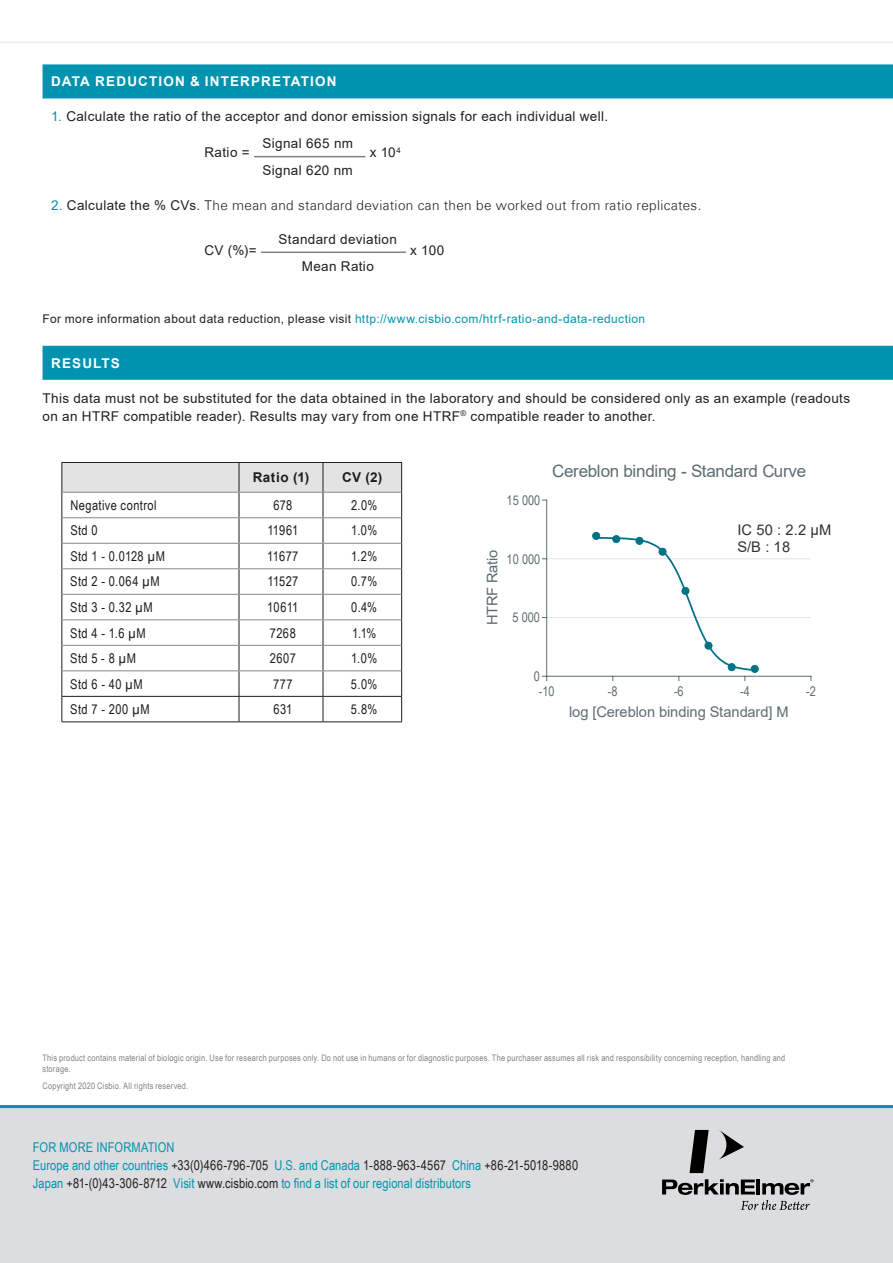
<style>
.page{position:relative;width:893px;height:1263px;background:#fff}
.page>*{position:absolute;margin:0;border:0;box-sizing:border-box;transform-origin:0 0}
.t1{font:17.1px "Arial";letter-spacing:-.02em;color:#5d6d71}
.t2{font:14.7px "Arial";letter-spacing:-.005em;color:#5d6d71}
.t3{font:14.7px/17px "Arial";letter-spacing:.015em;color:#323232}
.paragraphe{font:13.5px/18px "Arial";letter-spacing:.025em;color:#231f20}
.t4{font:13.5px/18px "Arial Narrow";letter-spacing:.005em;color:#0093b0}
.t5{font:13.5px "Arial Narrow";letter-spacing:.03em;color:#1d1d1b}
.paragraphe_bulets_nu{font:300 13.5px "Univers Com 45";letter-spacing:.025em;color:#231f20}
.paragraphe_bulets_nu-2{font:13.5px "Arial";letter-spacing:.025em;color:#231f20}
.t6{font:700 13.5px "Arial";letter-spacing:.085em;color:#fff}
.t7{font:700 13.5px "Arial";letter-spacing:.035em;color:#1d1d1b}
.t8{font:13.35px "Arial Narrow";color:#5d6d71}
.notes{font:12px "Arial";letter-spacing:.035em;color:#0093b0}
.t9{font:9px/10.5px "Arial Narrow";letter-spacing:.025em;color:#808285}
.s1{color:#0093b0}
.s2{font-family:"Arial";font-weight:400;color:#0093b0}
.s3{font-family:"Arial";font-weight:400}
.s4{color:#231f20}
</style>
<div class="page">
<svg style="left:0;top:42px;width:893px;height:1px"></svg>
<div style="left:0;top:1105px;width:893px;height:158px;background:#dcdddf"></div>
<svg style="left:719px;top:1130px;width:25px;height:29px"></svg>
<svg style="left:689px;top:1130px;width:20px;height:43px"></svg>
<svg style="left:662px;top:1179px;width:151px;height:31px;background:#a1a1a3"></svg>
<div style="left:43px;top:64px;width:850px;height:34px;background:#0093b0"></div>
<div style="left:43px;top:346px;width:850px;height:34px;background:#0093b0"></div>
<hr style="left:254px;top:156px;width:111px;height:1px;background:#808285">
<hr style="left:261px;top:251px;width:145px;height:2px;background:#808285">
<svg style="left:61px;top:462px;width:341px;height:259px"></svg>
<hr style="left:61px;top:721px;width:178px;height:1px;background:#1d1d1b">
<hr style="left:239px;top:721px;width:84px;height:1px;background:#1d1d1b">
<hr style="left:323px;top:721px;width:79px;height:1px;background:#1d1d1b">
<hr style="left:62px;top:492px;width:177px;height:1px;background:#878787">
<hr style="left:239px;top:492px;width:84px;height:1px;background:#878787">
<hr style="left:323px;top:492px;width:78px;height:1px;background:#878787">
<hr style="left:62px;top:517px;width:177px;height:1px;background:#878787">
<hr style="left:239px;top:517px;width:84px;height:1px;background:#878787">
<hr style="left:323px;top:517px;width:78px;height:1px;background:#878787">
<hr style="left:62px;top:543px;width:177px;height:1px;background:#878787">
<hr style="left:239px;top:543px;width:84px;height:1px;background:#878787">
<hr style="left:323px;top:543px;width:78px;height:1px;background:#878787">
<hr style="left:62px;top:568px;width:177px;height:1px;background:#878787">
<hr style="left:239px;top:568px;width:84px;height:1px;background:#878787">
<hr style="left:323px;top:568px;width:78px;height:1px;background:#878787">
<hr style="left:62px;top:594px;width:177px;height:1px;background:#878787">
<hr style="left:239px;top:594px;width:84px;height:1px;background:#878787">
<hr style="left:323px;top:594px;width:78px;height:1px;background:#878787">
<hr style="left:62px;top:619px;width:177px;height:1px;background:#878787">
<hr style="left:239px;top:619px;width:84px;height:1px;background:#878787">
<hr style="left:323px;top:619px;width:78px;height:1px;background:#878787">
<hr style="left:62px;top:645px;width:177px;height:1px;background:#878787">
<hr style="left:239px;top:645px;width:84px;height:1px;background:#878787">
<hr style="left:323px;top:645px;width:78px;height:1px;background:#878787">
<hr style="left:62px;top:670px;width:177px;height:1px;background:#878787">
<hr style="left:239px;top:670px;width:84px;height:1px;background:#878787">
<hr style="left:323px;top:670px;width:78px;height:1px;background:#878787">
<hr style="left:547px;top:617px;width:264px;height:1px;background:#e5e5e5">
<hr style="left:547px;top:558px;width:264px;height:1px;background:#e5e5e5">
<hr style="left:546px;top:676px;width:265px;height:1px;background:#5d6d71">
<hr style="left:546px;top:500px;width:1px;height:177px;background:#5d6d71">
<svg style="left:594px;top:536px;width:163px;height:145px"></svg>
<div style="left:593px;top:532px;width:7px;height:7px;background:#007286;border:1px solid #007286;border-radius:50%"></div>
<div style="left:613px;top:535px;width:7px;height:8px;background:#007286;border:1px solid #007286;border-radius:50%"></div>
<div style="left:636px;top:537px;width:7px;height:7px;background:#007286;border:1px solid #007286;border-radius:50%"></div>
<div style="left:659px;top:548px;width:7px;height:7px;background:#007286;border:1px solid #007286;border-radius:50%"></div>
<div style="left:682px;top:587px;width:7px;height:7px;background:#007286;border:1px solid #007286;border-radius:50%"></div>
<div style="left:705px;top:642px;width:7px;height:7px;background:#007286;border:1px solid #007286;border-radius:50%"></div>
<div style="left:728px;top:663px;width:7px;height:8px;background:#007286;border:1px solid #007286;border-radius:50%"></div>
<div style="left:751px;top:665px;width:7px;height:7px;background:#007286;border:1px solid #007286;border-radius:50%"></div>
<h4 class="t6" style="left:51px;top:72px;width:287px">DATA REDUCTION &amp; INTERPRETATION</h4>
<p class="paragraphe_bulets_nu-2" style="left:51px;top:107px;width:559px"><span class="s1">1.</span> Calculate the ratio of the acceptor and donor emission signals for each individual well.</p>
<p class="paragraphe" style="left:205px;top:144px;width:47px">Ratio =</p>
<p class="paragraphe" style="left:262px;top:134px;width:92px">Signal 665 nm</p>
<p class="paragraphe" style="left:262px;top:161px;width:92px">Signal 620 nm</p>
<p class="paragraphe" style="left:370px;top:144px;width:33px">x 10<sup>4</sup></p>
<p class="paragraphe_bulets_nu" style="left:51px;top:197px;width:652px"><span class="s2">2.</span> <span class="s3">Calculate the % CVs.</span> The mean and standard deviation can then be worked out from ratio replicates.</p>
<p class="paragraphe" style="left:205px;top:241px;width:54px">CV (%)=</p>
<p class="paragraphe" style="left:279px;top:230px;width:120px">Standard deviation</p>
<p class="paragraphe" style="left:302px;top:257px;width:74px">Mean Ratio</p>
<p class="paragraphe" style="left:410px;top:241px;width:36px">x 100</p>
<p class="notes" style="left:43px;top:310px;width:604px"><span class="s4">For more information about data reduction, please visit</span> http://www.cisbio.com/htrf-ratio-and-data-reduction</p>
<h4 class="t6" style="left:51px;top:353px;width:70px">RESULTS</h4>
<p class="paragraphe" style="left:43px;top:389px;width:809px">This data must not be substituted for the data obtained in the laboratory and should be considered only as an example (readouts on an HTRF compatible reader). Results may vary from one HTRF<sup>®</sup> compatible reader to another.</p>
<p class="t7" style="left:253px;top:468px;width:58px">Ratio (1)</p>
<p class="t7" style="left:342px;top:468px;width:42px">CV (2)</p>
<p class="t5" style="left:70px;top:495px;width:88px">Negative control</p>
<p class="t5" style="left:273px;top:495px;width:21px">678</p>
<p class="t5" style="left:351px;top:495px;width:28px">2.0%</p>
<p class="t5" style="left:70px;top:521px;width:29px">Std 0</p>
<p class="t5" style="left:267px;top:521px;width:33px">11961</p>
<p class="t5" style="left:351px;top:521px;width:27px">1.0%</p>
<p class="t5" style="left:70px;top:546px;width:96px">Std 1 - 0.0128 µM</p>
<p class="t5" style="left:267px;top:546px;width:33px">11677</p>
<p class="t5" style="left:351px;top:546px;width:28px">1.2%</p>
<p class="t5" style="left:70px;top:572px;width:91px">Std 2 - 0.064 µM</p>
<p class="t5" style="left:267px;top:572px;width:32px">11527</p>
<p class="t5" style="left:351px;top:572px;width:28px">0.7%</p>
<p class="t5" style="left:70px;top:597px;width:84px">Std 3 - 0.32 µM</p>
<p class="t5" style="left:267px;top:597px;width:33px">10611</p>
<p class="t5" style="left:351px;top:597px;width:27px">0.4%</p>
<p class="t5" style="left:70px;top:623px;width:77px">Std 4 - 1.6 µM</p>
<p class="t5" style="left:270px;top:623px;width:27px">7268</p>
<p class="t5" style="left:352px;top:623px;width:26px">1.1%</p>
<p class="t5" style="left:70px;top:648px;width:67px">Std 5 - 8 µM</p>
<p class="t5" style="left:270px;top:648px;width:27px">2607</p>
<p class="t5" style="left:351px;top:648px;width:27px">1.0%</p>
<p class="t5" style="left:70px;top:674px;width:74px">Std 6 - 40 µM</p>
<p class="t5" style="left:273px;top:674px;width:21px">777</p>
<p class="t5" style="left:351px;top:674px;width:28px">5.0%</p>
<p class="t5" style="left:70px;top:699px;width:81px">Std 7 - 200 µM</p>
<p class="t5" style="left:273px;top:699px;width:20px">631</p>
<p class="t5" style="left:351px;top:699px;width:28px">5.8%</p>
<p class="t8" style="left:507px;top:490px;width:35px">15 000</p>
<p class="t2" style="left:482px;top:625px;width:77px;rotate:-90deg">HTRF Ratio</p>
<p class="t8" style="left:507px;top:549px;width:35px">10 000</p>
<p class="t8" style="left:513px;top:608px;width:29px">5 000</p>
<p class="t1" style="left:552px;top:459px;width:256px">Cereblon binding - Standard Curve</p>
<p class="t3" style="left:737px;top:521px;width:96px">IC 50 : 2.2 µM<br>S/B : 18</p>
<p class="t8" style="left:534px;top:666px;width:8px">0</p>
<p class="t8" style="left:539px;top:681px;width:17px">-10</p>
<p class="t8" style="left:608px;top:681px;width:11px">-8</p>
<p class="t8" style="left:674px;top:681px;width:11px">-6</p>
<p class="t8" style="left:740px;top:681px;width:11px">-4</p>
<p class="t8" style="left:806px;top:681px;width:11px">-2</p>
<p class="t2" style="left:569px;top:702px;width:221px">log [Cereblon binding Standard] M</p>
<p class="t9" style="left:43px;top:1052px;width:744px">This product contains material of biologic origin. Use for research purposes only. Do not use in humans or for diagnostic purposes. The purchaser assumes all risk and responsibility concerning reception, handling and storage.</p>
<p class="t9" style="left:43px;top:1080px;width:147px">Copyright 2020 Cisbio. All rights reserved.</p>
<p class="t4" style="left:33px;top:1138px;width:547px">FOR MORE INFORMATION<br>Europe and other countries <span class="s4">+33(0)466-796-705</span> U.S. and Canada <span class="s4">1-888-963-4567</span> China <span class="s4">+86-21-5018-9880<br></span>Japan <span class="s4">+81-(0)43-306-8712</span> Visit <span class="s4">www.cisbio.com</span> to find a list of our regional distributors</p>
</div>
